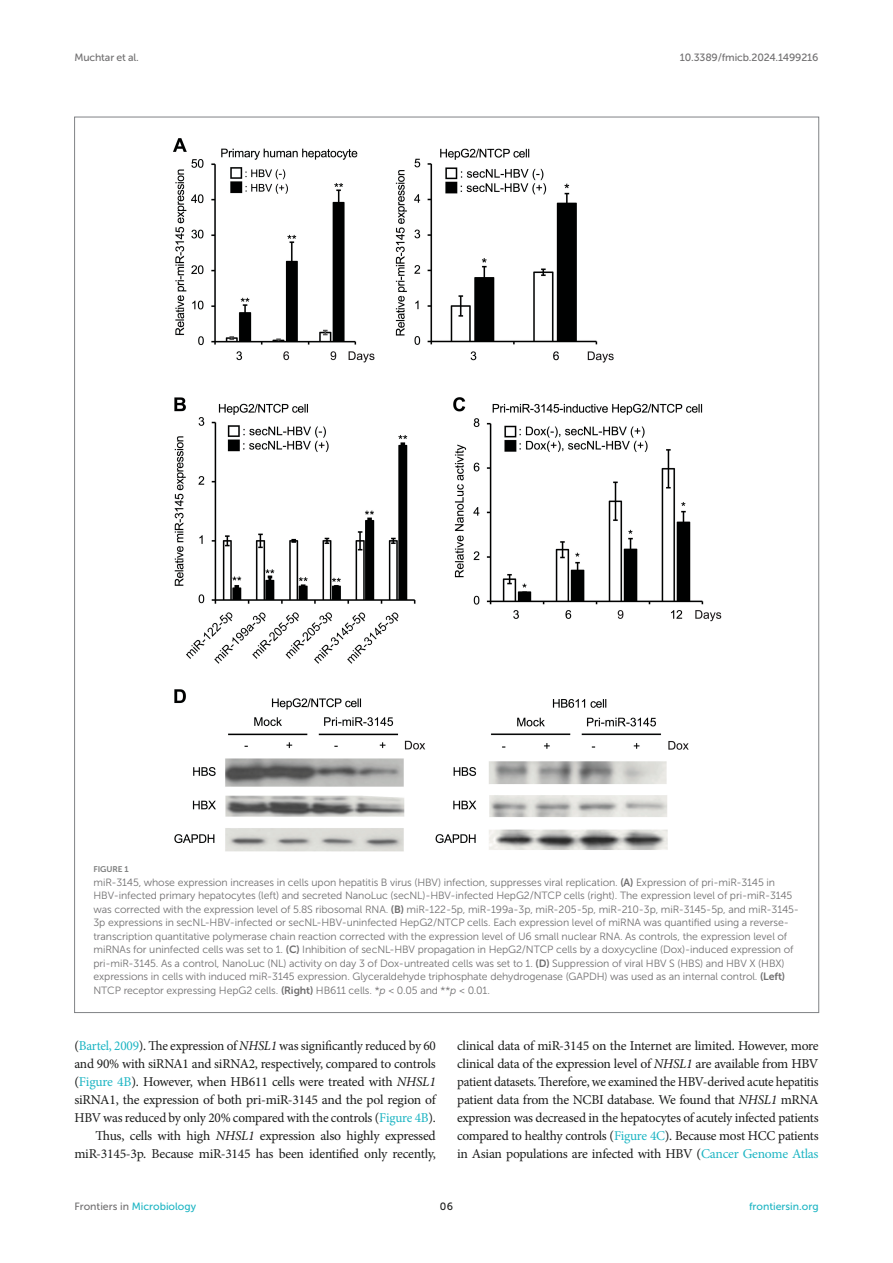
<style>
.page{position:relative;width:893px;height:1263px;background:#fff}
.page>*{position:absolute;margin:0;border:0;box-sizing:border-box;transform-origin:0 0}
.TEXT{font:13.5px/18px "Minion Pro";letter-spacing:-.02em;color:#1b1c1b;text-align:justify}
.FIG_LEG{font:10.5px/13.5px "Museo Sans 300";letter-spacing:-.01em;color:#706f70}
.t1{font:10.5px "Museo Sans 500";letter-spacing:-.015em;color:#706f70}
.t2{font:10.5px "Museo Sans 500";color:#1db5c3}
.t3{font:10.5px "Museo Sans 500";color:#1b1c1b}
.FIG_HD{font:8.25px "Museo Sans 700";letter-spacing:-.01em;color:#7e7f7f}
.s1{font-family:"Museo Sans 700"}
.s2{font-style:italic}
.s3{color:#1db5c3}
.s4{color:#706f70}
</style>
<div class="page">
<img style="left:173px;top:138px;width:549px;height:714px">
<p class="t1" style="left:74px;top:51px;width:66px">Muchtar et al.</p>
<p class="t1" style="left:680px;top:51px;width:140px">10.3389/fmicb.2024.1499216</p>
<p class="FIG_HD" style="left:94px;top:865px;width:37px">FIGURE 1</p>
<p class="FIG_LEG" style="left:94px;top:875px;width:707px">miR-3145, whose expression increases in cells upon hepatitis B virus (HBV) infection, suppresses viral replication. <span class="s1">(A)</span> Expression of pri-miR-3145 in HBV-infected primary hepatocytes (left) and secreted NanoLuc (secNL)-HBV-infected HepG2/NTCP cells (right). The expression level of pri-miR-3145 was corrected with the expression level of 5.8S ribosomal RNA. <span class="s1">(B)</span> miR-122-5p, miR-199a-3p, miR-205-5p, miR-210-3p, miR-3145-5p, and miR-3145- 3p expressions in secNL-HBV-infected or secNL-HBV-uninfected HepG2/NTCP cells. Each expression level of miRNA was quantified using a reverse&shy;transcription quantitative polymerase chain reaction corrected with the expression level of U6 small nuclear RNA. As controls, the expression level of miRNAs for uninfected cells was set to 1. <span class="s1">(C)</span> Inhibition of secNL-HBV propagation in HepG2/NTCP cells by a doxycycline (Dox)-induced expression of pri-miR-3145. As a control, NanoLuc (NL) activity on day 3 of Dox-untreated cells was set to 1. <span class="s1">(D)</span> Suppression of viral HBV S (HBS) and HBV X (HBX) expressions in cells with induced miR-3145 expression. Glyceraldehyde triphosphate dehydrogenase (GAPDH) was used as an internal control. <span class="s1">(Left)<br></span>NTCP receptor expressing HepG2 cells. <span class="s1">(Right)</span> HB611 cells. *<span class="s2">p</span> &lt; 0.05 and **<span class="s2">p</span> &lt; 0.01.</p>
<p class="TEXT" style="left:74px;top:1037px;width:363px">(<span class="s3">Bartel, 2009</span>). The expression of <span class="s2">NHSL1</span> was significantly reduced by 60 and 90% with siRNA1 and siRNA2, respectively, compared to controls (<span class="s3">Figure 4B</span>). However, when HB611 cells were treated with <span class="s2">NHSL1 </span>siRNA1, the expression of both pri-miR-3145 and the pol region of HBV was reduced by only 20% compared with the controls (<span class="s3">Figure 4B</span>).</p>
<p class="TEXT" style="left:74px;top:1127px;width:363px;text-align:right">Thus, cells with high <span class="s2">NHSL1</span> expression also highly expressed miR-3145-3p. Because miR-3145 has been identified only recently,</p>
<p class="TEXT" style="left:457px;top:1037px;width:363px">clinical data of miR-3145 on the Internet are limited. However, more clinical data of the expression level of <span class="s2">NHSL1</span> are available from HBV patient datasets. Therefore, we examined the HBV-derived acute hepatitis patient data from the NCBI database. We found that <span class="s2">NHSL1</span> mRNA expression was decreased in the hepatocytes of acutely infected patients compared to healthy controls (<span class="s3">Figure 4C</span>). Because most HCC patients in Asian populations are infected with HBV (<span class="s3">Cancer Genome Atlas</span></p>
<p class="t2" style="left:74px;top:1200px;width:123px"><span class="s4">Frontiers in</span> Microbiology</p>
<p class="t3" style="left:440px;top:1200px;width:15px">06</p>
<p class="t2" style="left:749px;top:1200px;width:71px">frontiersin.org</p>
</div>
